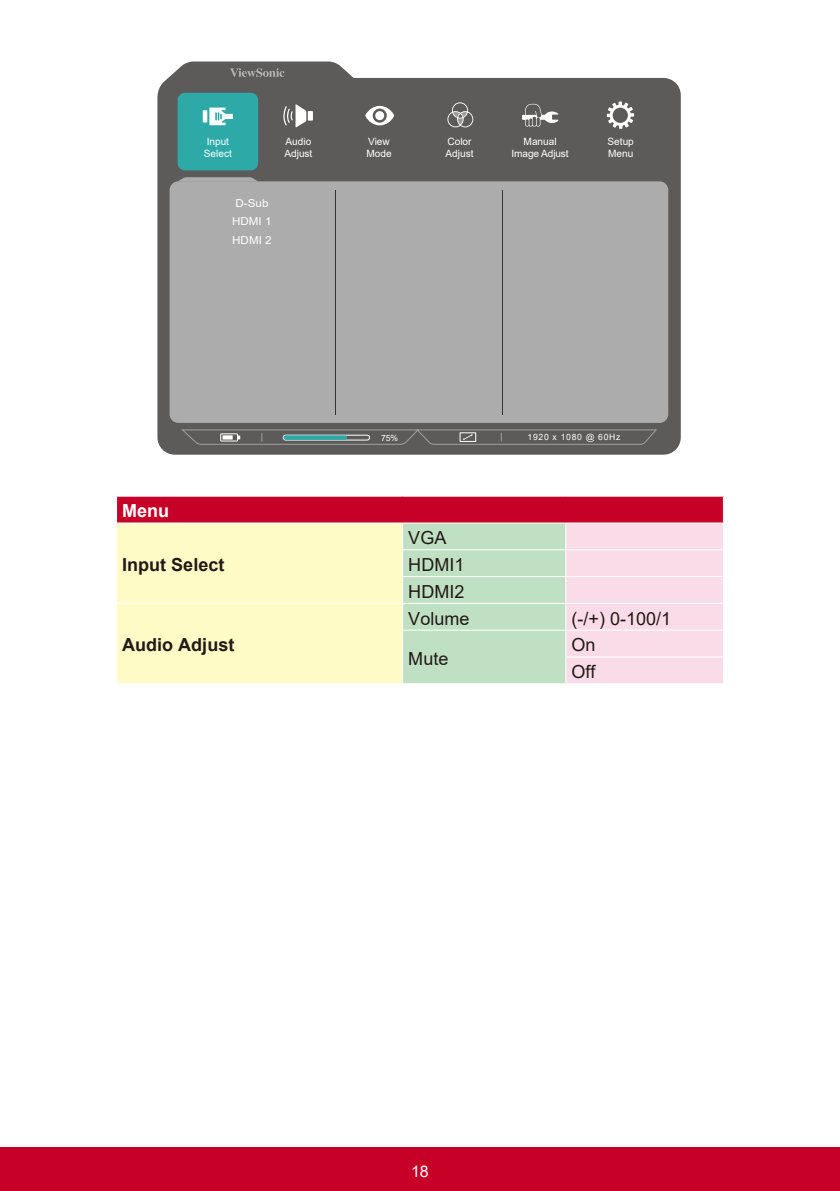
<style>
.page{position:relative;width:840px;height:1191px;background:#fff}
.page>*{position:absolute;margin:0;border:0;box-sizing:border-box;transform-origin:0 0}
.Table{font:18px "Arial";color:#231916}
.Table-2{font:700 18px "Arial";color:#231916}
.Table-3{font:700 18px "Arial";color:#fff}
.t1{font:16px "Arial";color:#fff}
.t2{font:11px/18.2px "Arial";color:#fff;text-align:center;scale:1.06 1}
.t3{font:10px/12.2px "Arial";color:#fff}
.t4{font:8.6px "Arial";letter-spacing:.08em;color:#fff}
</style>
<div class="page">
<div style="left:0;top:1147px;width:839px;height:44px;background:#c70027"></div>
<svg style="left:157px;top:61px;width:523px;height:394px;background:#6e6c6c"></svg>
<div style="left:169px;top:181px;width:499px;height:242px;background:#adacac;border-radius:9px"></div>
<svg style="left:230px;top:68px;width:54px;height:9px"></svg>
<hr style="left:335px;top:190px;width:1px;height:224px;background:#020000">
<hr style="left:501px;top:190px;width:1px;height:224px;background:#020000">
<svg style="left:181px;top:429px;width:476px;height:16px;background:#6b6868"></svg>
<div style="left:283px;top:435px;width:87px;height:5px;border:1px solid #fff;border-radius:2px"></div>
<div style="left:283px;top:435px;width:64px;height:5px;background:#2daaa8;border-radius:2px"></div>
<div style="left:177px;top:93px;width:81px;height:77px;background:#2daaa8;border-radius:7px"></div>
<svg style="left:606px;top:101px;width:27px;height:28px"></svg>
<svg style="left:447px;top:102px;width:26px;height:25px"></svg>
<svg style="left:365px;top:106px;width:29px;height:19px"></svg>
<div style="left:375px;top:111px;width:9px;height:9px;background:#fff;border-radius:50%"></div>
<svg style="left:521px;top:104px;width:37px;height:23px"></svg>
<hr style="left:203px;top:110px;width:4px;height:12px;background:#fff">
<svg style="left:209px;top:108px;width:24px;height:17px"></svg>
<div style="left:307px;top:111px;width:6px;height:10px;background:#fff"></div>
<svg style="left:281px;top:104px;width:25px;height:23px"></svg>
<svg style="left:177px;top:177px;width:81px;height:4px"></svg>
<div style="left:116px;top:496px;width:607px;height:27px;background:#c70027"></div>
<div style="left:117px;top:523px;width:285px;height:160px;background:#fffbc7"></div>
<hr style="left:116px;top:496px;width:286px;height:1px;background:#fff">
<hr style="left:402px;top:496px;width:163px;height:1px;background:#fff">
<hr style="left:565px;top:496px;width:158px;height:1px;background:#fff">
<hr style="left:116px;top:522px;width:286px;height:1px;background:#fff">
<svg style="left:116px;top:497px;width:1px;height:25px"></svg>
<hr style="left:116px;top:603px;width:286px;height:1px;background:#fff">
<svg style="left:402px;top:497px;width:321px;height:186px;background:#d9c0be"></svg>
<hr style="left:565px;top:576px;width:158px;height:1px;background:#fff">
<hr style="left:565px;top:603px;width:158px;height:1px;background:#fff">
<hr style="left:565px;top:629px;width:158px;height:1px;background:#fff">
<p class="t3" style="left:204px;top:135px;width:29px">Input<br>Select</p>
<p class="t3" style="left:284px;top:135px;width:29px">Audio<br>Adjust</p>
<p class="t2" style="left:232px;top:194px;width:39px">D-Sub<br>HDMI 1</p>
<p class="t2" style="left:232px;top:230px;width:39px">HDMI 2</p>
<p class="t3" style="left:366px;top:135px;width:27px">View<br>Mode</p>
<p class="t3" style="left:511px;top:135px;width:59px;text-align:center">Manual<br>Image Adjust</p>
<p class="t3" style="left:445px;top:135px;width:29px">Color<br>Adjust</p>
<p class="t3" style="left:607px;top:135px;width:28px">Setup<br>Menu</p>
<p class="Table-3" style="left:122px;top:498px;width:48px">Menu</p>
<p class="Table-2" style="left:122px;top:552px;width:104px">Input Select</p>
<p class="Table-2" style="left:122px;top:632px;width:113px">Audio Adjust</p>
<p class="t4" style="left:381px;top:432px;width:19px">75%</p>
<p class="t4" style="left:527px;top:431px;width:94px">1920 x 1080 @ 60Hz</p>
<p class="Table" style="left:408px;top:525px;width:40px">VGA</p>
<p class="Table" style="left:408px;top:552px;width:57px">HDMI1</p>
<p class="Table" style="left:408px;top:579px;width:57px">HDMI2</p>
<p class="Table" style="left:408px;top:606px;width:63px">Volume</p>
<p class="Table" style="left:571px;top:606px;width:101px">(-/+) 0-100/1</p>
<p class="Table" style="left:408px;top:646px;width:42px">Mute</p>
<p class="Table" style="left:571px;top:632px;width:26px">On</p>
<p class="Table" style="left:571px;top:659px;width:26px">Off</p>
<h2 class="t1" style="left:411px;top:1160px;width:19px">18</h2>
</div>
